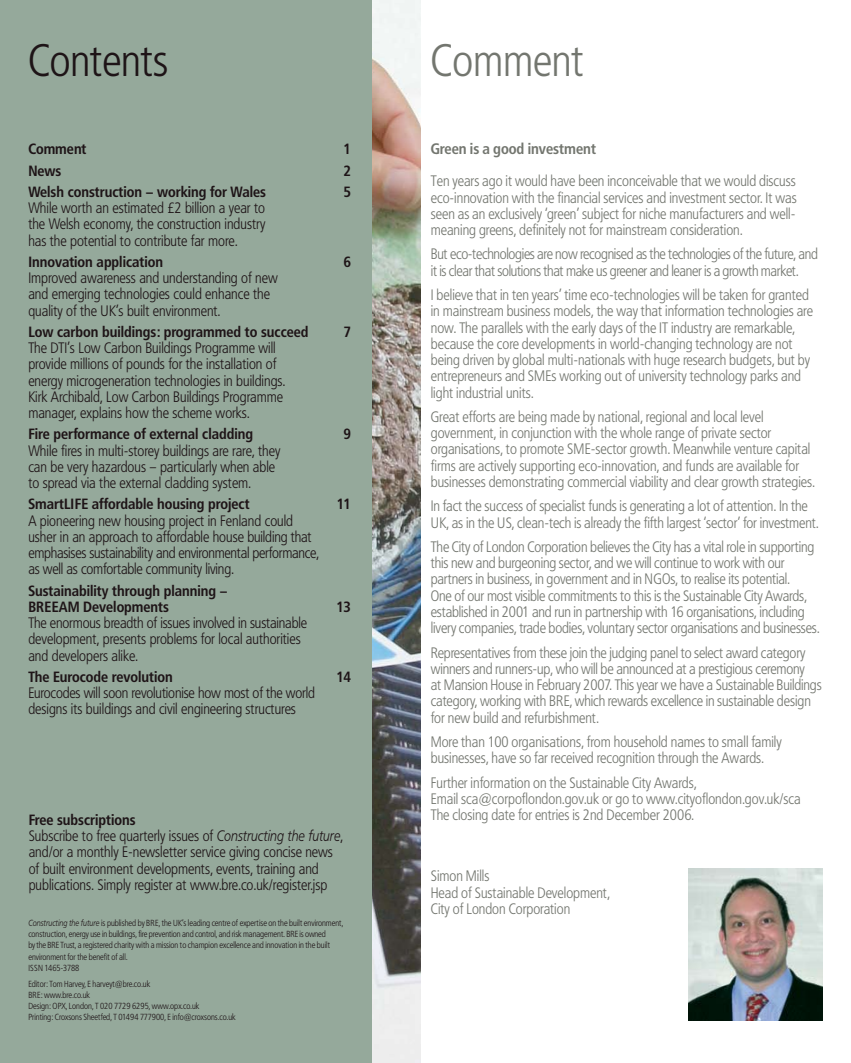
<style>
.page{position:relative;width:851px;height:1063px;background:#fff}
.page>*{position:absolute;margin:0;border:0;box-sizing:border-box;transform-origin:0 0}
.t1{font:300 45px "Frutiger Condensed BQ";color:#1e1417}
.t2{font:300 45px "Frutiger Condensed BQ";color:#73766f}
.t3{font:300 15px/16.2px "Frutiger Condensed BQ";color:#73766f}
.t4{font:300 15px/16.2px "Frutiger Condensed BQ";color:#1e1417}
.t5{font:300 15px/16.2px "Frutiger Condensed BQ";letter-spacing:-.02em;color:#73766f}
.t6{font:700 15px "Frutiger Condensed BQ";color:#73766f}
.t7{font:700 14.75px/16.2px "Frutiger Condensed BQ";color:#1e1417}
.t8{font:300 8.75px/11.2px "Frutiger Condensed BQ";color:#1e1417}
.s1{font-family:"Frutiger BQ";font-style:italic}
</style>
<div class="page">
<img style="left:371px;top:0;width:49px;height:1063px">
<div style="left:0;top:0;width:371px;height:1063px;background:#95a99b"></div>
<img style="left:688px;top:868px;width:134px;height:152px">
<h1 class="t1" style="left:28px;top:34px;width:141px">Contents</h1>
<p class="t7" style="left:28px;top:141px;width:60px">Comment</p>
<p class="t7" style="left:343px;top:141px;width:9px">1</p>
<p class="t7" style="left:28px;top:162px;width:35px">News</p>
<p class="t7" style="left:343px;top:162px;width:9px">2</p>
<p class="t7" style="left:28px;top:183px;width:239px">Welsh construction – working for Wales</p>
<p class="t7" style="left:343px;top:183px;width:9px">5</p>
<p class="t4" style="left:28px;top:200px;width:238px;text-align:justify">While worth an estimated £2 billion a year to the Welsh economy, the construction industry has the potential to contribute far more.</p>
<p class="t7" style="left:28px;top:253px;width:136px">Innovation application</p>
<p class="t7" style="left:343px;top:253px;width:9px">6</p>
<p class="t4" style="left:28px;top:270px;width:251px">Improved awareness and understanding of new and emerging technologies could enhance the quality of the UK’s built environment.</p>
<p class="t7" style="left:28px;top:323px;width:282px">Low carbon buildings: programmed to succeed</p>
<p class="t7" style="left:343px;top:323px;width:9px">7</p>
<p class="t4" style="left:28px;top:340px;width:258px">The DTI’s Low Carbon Buildings Programme will provide millions of pounds for the installation of energy microgeneration technologies in buildings.<br>Kirk Archibald, Low Carbon Buildings Programme manager, explains how the scheme works.</p>
<p class="t7" style="left:28px;top:426px;width:226px">Fire performance of external cladding</p>
<p class="t7" style="left:343px;top:426px;width:9px">9</p>
<p class="t4" style="left:28px;top:442px;width:253px">While fires in multi-storey buildings are rare, they can be very hazardous – particularly when able to spread via the external cladding system.</p>
<p class="t7" style="left:28px;top:496px;width:223px">SmartLIFE affordable housing project</p>
<p class="t7" style="left:337px;top:496px;width:16px">11</p>
<p class="t4" style="left:28px;top:512px;width:292px">A pioneering new housing project in Fenland could usher in an approach to affordable house building that emphasises sustainability and environmental performance, as well as comfortable community living.</p>
<p class="t7" style="left:28px;top:582px;width:200px">Sustainability through planning –<br>BREEAM Developments</p>
<p class="t7" style="left:336px;top:598px;width:16px">13</p>
<p class="t4" style="left:28px;top:615px;width:280px">The enormous breadth of issues involved in sustainable development, presents problems for local authorities and developers alike.</p>
<p class="t7" style="left:28px;top:668px;width:146px">The Eurocode revolution</p>
<p class="t7" style="left:336px;top:668px;width:16px">14</p>
<p class="t4" style="left:28px;top:685px;width:288px">Eurocodes will soon revolutionise how most of the world designs its buildings and civil engineering structures</p>
<p class="t7" style="left:29px;top:811px;width:108px">Free subscriptions</p>
<p class="t4" style="left:29px;top:828px;width:316px">Subscribe to free quarterly issues of <span class="s1">Constructing the future</span>, and/or a monthly E-newsletter service giving concise news of built environment developments, events, training and publications. Simply register at www.bre.co.uk/register.jsp</p>
<p class="t8" style="left:28px;top:917px;width:316px"><span class="s1">Constructing the future</span> is published by BRE, the UK’s leading centre of expertise on the built environment, construction, energy use in buildings, fire prevention and control, and risk management. BRE is owned<br>by the BRE Trust, a registered charity with a mission to champion excellence and innovation in the built environment for the benefit of all.<br>ISSN 1465-3788</p>
<p class="t8" style="left:28px;top:978px;width:209px">Editor: Tom Harvey, E harveyt@bre.co.uk<br>BRE: www.bre.co.uk<br>Design: OPX, London, T 020 7729 6295, www.opx.co.uk<br>Printing: Croxsons Sheetfed, T 01494 777900, E info@croxsons.co.uk</p>
<h1 class="t2" style="left:431px;top:34px;width:154px">Comment</h1>
<p class="t6" style="left:431px;top:139px;width:167px">Green is a good investment</p>
<p class="t3" style="left:431px;top:173px;width:367px;text-align:justify">Ten years ago it would have been inconceivable that we would discuss eco-innovation with the financial services and investment sector. It was seen as an exclusively ‘green’ subject for niche manufacturers and well&shy;meaning greens, definitely not for mainstream consideration.</p>
<p class="t5" style="left:431px;top:246px;width:388px">But eco-technologies are now recognised as the technologies of the future, and it is clear that solutions that make us greener and leaner is a growth market.</p>
<p class="t3" style="left:431px;top:287px;width:383px">I believe that in ten years’ time eco-technologies will be taken for granted in mainstream business models, the way that information technologies are now. The parallels with the early days of the IT industry are remarkable, because the core developments in world-changing technology are not being driven by global multi-nationals with huge research budgets, but by entrepreneurs and SMEs working out of university technology parks and light industrial units.</p>
<p class="t3" style="left:431px;top:409px;width:385px">Great efforts are being made by national, regional and local level government, in conjunction with the whole range of private sector organisations, to promote SME-sector growth. Meanwhile venture capital firms are actively supporting eco-innovation, and funds are available for businesses demonstrating commercial viability and clear growth strategies.</p>
<p class="t3" style="left:431px;top:498px;width:389px">In fact the success of specialist funds is generating a lot of attention. In the<br>UK, as in the US, clean-tech is already the fifth largest ‘sector’ for investment.</p>
<p class="t3" style="left:431px;top:539px;width:390px">The City of London Corporation believes the City has a vital role in supporting this new and burgeoning sector, and we will continue to work with our partners in business, in government and in NGOs, to realise its potential.<br>One of our most visible commitments to this is the Sustainable City Awards, established in 2001 and run in partnership with 16 organisations, including livery companies, trade bodies, voluntary sector organisations and businesses.</p>
<p class="t3" style="left:431px;top:644px;width:392px">Representatives from these join the judging panel to select award category winners and runners-up, who will be announced at a prestigious ceremony<br>at Mansion House in February 2007. This year we have a Sustainable Buildings category, working with BRE, which rewards excellence in sustainable design for new build and refurbishment.</p>
<p class="t3" style="left:431px;top:734px;width:352px">More than 100 organisations, from household names to small family businesses, have so far received recognition through the Awards.</p>
<p class="t3" style="left:431px;top:774px;width:371px">Further information on the Sustainable City Awards,<br>Email sca@corpoflondon.gov.uk or go to www.cityoflondon.gov.uk/sca<br>The closing date for entries is 2nd December 2006.</p>
<p class="t3" style="left:431px;top:868px;width:180px">Simon Mills<br>Head of Sustainable Development,<br>City of London Corporation</p>
</div>
